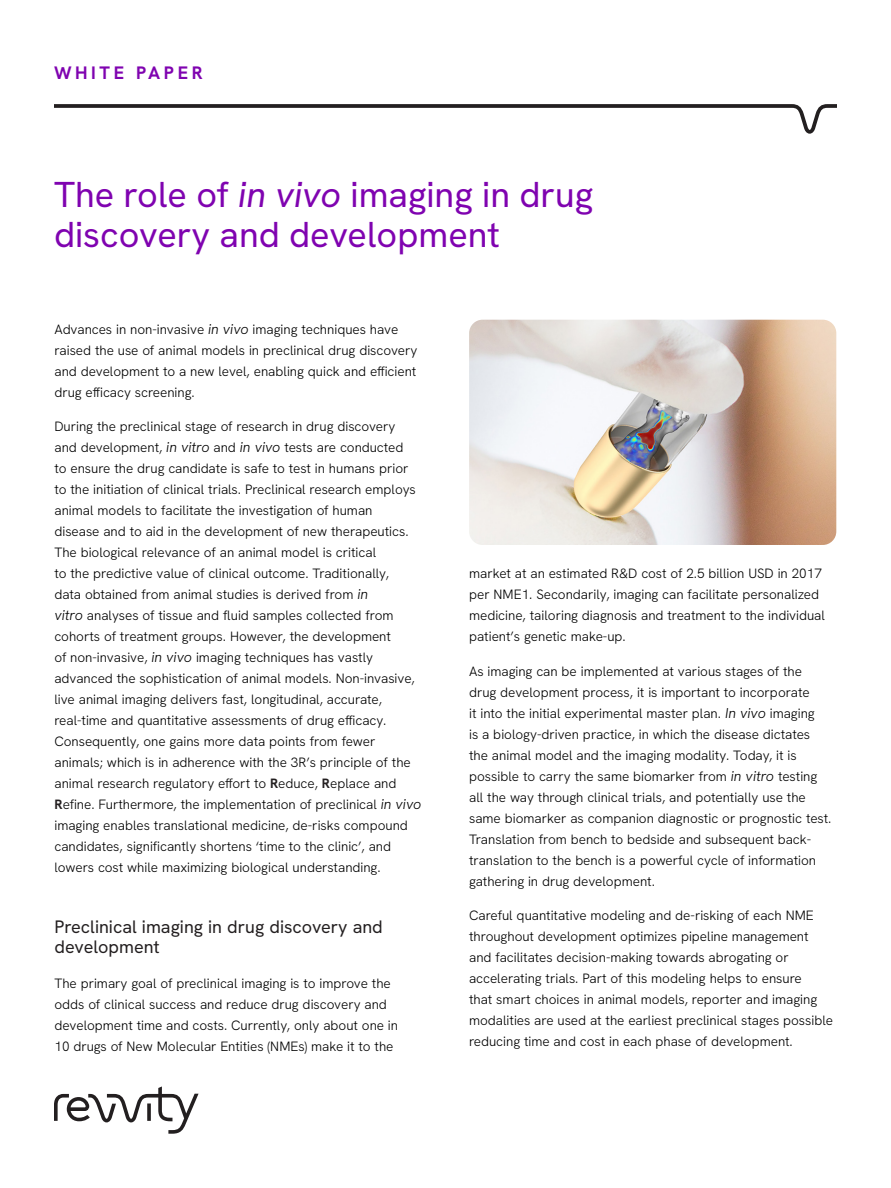
<style>
.page{position:relative;width:891px;height:1188px;background:#fff}
.page>*{position:absolute;margin:0;border:0;box-sizing:border-box;transform-origin:0 0}
.Intro_head{font:36px/40.5px "Hanken Grotesk";color:#7f03b0}
.Sub_Head{font:18px/20.2px "Hanken Grotesk";color:#231f20}
.Band_Text{font:700 18px "Hanken Grotesk";letter-spacing:.2em;color:#7f03b0}
.Body_Copy{font:300 13.5px/21px "Hanken Grotesk";color:#000}
.s1{font-style:italic}
.s2{font-style:italic;font-size:14.25px}
.s3{font-weight:700;color:#231f20}
</style>
<div class="page">
<svg style="left:54px;top:104px;width:783px;height:30px"></svg>
<svg style="left:54px;top:1086px;width:145px;height:48px"></svg>
<img style="left:469px;top:320px;width:367px;height:225px">
<p class="Band_Text" style="left:54px;top:61px;width:150px">WHITE PAPER</p>
<p class="Intro_head" style="left:54px;top:173px;width:541px">The role of <span class="s1">in vivo</span> imaging in drug discovery and development</p>
<p class="Body_Copy" style="left:54px;top:318px;width:364px">Advances in non-invasive <span class="s2">in vivo</span> imaging techniques have raised the use of animal models in preclinical drug discovery and development to a new level, enabling quick and efficient drug efficacy screening.</p>
<p class="Body_Copy" style="left:54px;top:416px;width:368px">During the preclinical stage of research in drug discovery<br>and development, <span class="s2">in vitro</span> and <span class="s2">in vivo</span> tests are conducted<br>to ensure the drug candidate is safe to test in humans prior to the initiation of clinical trials. Preclinical research employs animal models to facilitate the investigation of human<br>disease and to aid in the development of new therapeutics.<br>The biological relevance of an animal model is critical<br>to the predictive value of clinical outcome. Traditionally,<br>data obtained from animal studies is derived from <span class="s2">in<br>vitro</span> analyses of tissue and fluid samples collected from cohorts of treatment groups. However, the development<br>of non‑invasive, <span class="s2">in vivo</span> imaging techniques has vastly advanced the sophistication of animal models. Non-invasive, live animal imaging delivers fast, longitudinal, accurate, real-time and quantitative assessments of drug efficacy.<br>Consequently, one gains more data points from fewer animals; which is in adherence with the 3R’s principle of the animal research regulatory effort to <span class="s3">R</span>educe, <span class="s3">R</span>eplace and <span class="s3">R</span>efine. Furthermore, the implementation of preclinical <span class="s2">in vivo </span>imaging enables translational medicine, de-risks compound candidates, significantly shortens ‘time to the clinic’, and lowers cost while maximizing biological understanding.</p>
<p class="Sub_Head" style="left:54px;top:916px;width:330px">Preclinical imaging in drug discovery and development</p>
<p class="Body_Copy" style="left:54px;top:972px;width:345px">The primary goal of preclinical imaging is to improve the odds of clinical success and reduce drug discovery and development time and costs. Currently, only about one in 10 drugs of New Molecular Entities (NMEs) make it to the</p>
<p class="Body_Copy" style="left:469px;top:563px;width:357px">market at an estimated R&amp;D cost of 2.5 billion USD in 2017 per NME1. Secondarily, imaging can facilitate personalized medicine, tailoring diagnosis and treatment to the individual patient’s genetic make-up.</p>
<p class="Body_Copy" style="left:469px;top:660px;width:364px">As imaging can be implemented at various stages of the drug development process, it is important to incorporate<br>it into the initial experimental master plan. <span class="s2">In vivo</span> imaging<br>is a biology-driven practice, in which the disease dictates the animal model and the imaging modality. Today, it is possible to carry the same biomarker from <span class="s2">in vitro</span> testing all the way through clinical trials, and potentially use the same biomarker as companion diagnostic or prognostic test.<br>Translation from bench to bedside and subsequent back&shy;translation to the bench is a powerful cycle of information gathering in drug development.</p>
<p class="Body_Copy" style="left:469px;top:905px;width:366px">Careful quantitative modeling and de-risking of each NME throughout development optimizes pipeline management and facilitates decision-making towards abrogating or accelerating trials. Part of this modeling helps to ensure<br>that smart choices in animal models, reporter and imaging modalities are used at the earliest preclinical stages possible reducing time and cost in each phase of development.</p>
</div>
